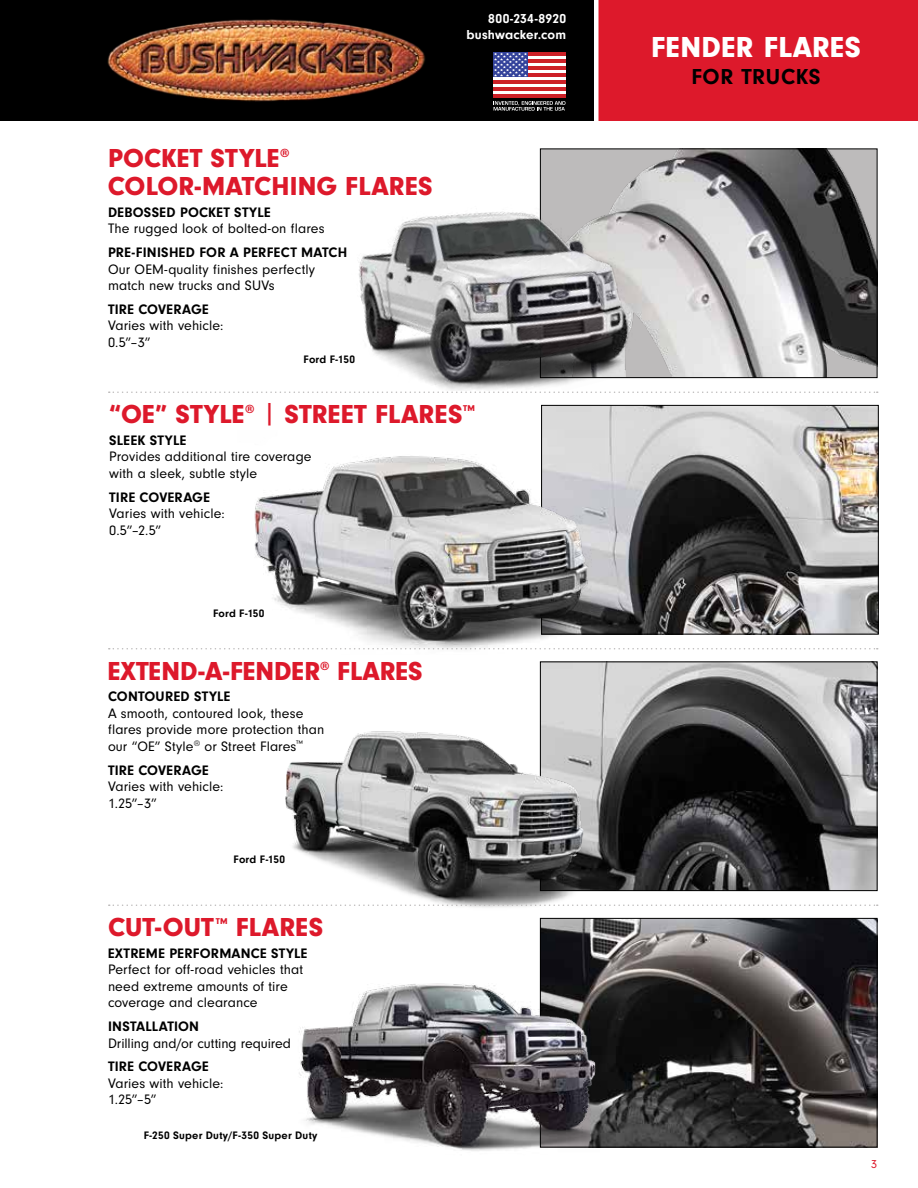
<style>
.page{position:relative;width:918px;height:1188px;background:#fff}
.page>*{position:absolute;margin:0;border:0;box-sizing:border-box;transform-origin:0 0}
.t1{font:900 30px "Neuzeit Gro";letter-spacing:.015em;color:#fff}
.t2{font:900 27px/28.5px "Neuzeit Gro";letter-spacing:.005em;color:#dd192b}
.t3{font:700 22.5px "Neuzeit Gro";letter-spacing:.025em;color:#000}
.t4{font:14.25px/16.5px "Neuzeit Gro";letter-spacing:.005em;color:#000}
.t5{font:700 14.25px "Neuzeit Gro";letter-spacing:.02em;color:#000}
.t6{font:700 13.5px/16.2px "Neuzeit Gro";letter-spacing:.01em;color:#fff;text-align:right}
.t7{font:12px "Neuzeit Gro";color:#dd192b}
.t8{font:700 11.25px "Neuzeit Gro";letter-spacing:.02em;color:#000}
.t9{font:900 8.7px "Neuzeit Gro";color:#dd192b}
.s1{font-weight:400}
</style>
<div class="page">
<div style="left:0;top:0;width:918px;height:122px;background:#000"></div>
<img style="left:542px;top:664px;width:334px;height:225px">
<div style="left:540px;top:662px;width:338px;height:229px;border:1px solid #000"></div>
<img style="left:543px;top:407px;width:334px;height:225px">
<div style="left:541px;top:405px;width:338px;height:229px;border:1px solid #000"></div>
<img style="left:254px;top:430px;width:351px;height:218px">
<img style="left:542px;top:150px;width:334px;height:226px">
<div style="left:540px;top:148px;width:338px;height:230px;border:1px solid #000"></div>
<img style="left:359px;top:173px;width:279px;height:217px">
<img style="left:542px;top:920px;width:334px;height:226px">
<div style="left:540px;top:918px;width:338px;height:230px;border:1px solid #000"></div>
<img style="left:299px;top:942px;width:335px;height:209px">
<img style="left:285px;top:725px;width:315px;height:193px">
<div style="left:594px;top:0;width:324px;height:122px;background:#dd192b"></div>
<div style="left:493px;top:52px;width:73px;height:46px;background:#fff"></div>
<hr style="left:493px;top:52px;width:73px;height:4px;background:#cd2027">
<hr style="left:493px;top:59px;width:73px;height:4px;background:#cd2027">
<hr style="left:493px;top:66px;width:73px;height:4px;background:#cd2027">
<hr style="left:493px;top:73px;width:73px;height:4px;background:#cd2027">
<hr style="left:493px;top:80px;width:73px;height:4px;background:#cd2027">
<hr style="left:493px;top:87px;width:73px;height:4px;background:#cd2027">
<hr style="left:493px;top:94px;width:73px;height:4px;background:#cd2027">
<div style="left:493px;top:52px;width:35px;height:25px;background:#34439b"></div>
<svg style="left:494px;top:53px;width:33px;height:24px"></svg>
<svg style="left:494px;top:101px;width:71px;height:10px"></svg>
<hr style="left:594px;top:0;width:4px;height:122px;background:#fff">
<img style="left:107px;top:19px;width:318px;height:83px">
<svg style="left:109px;top:904px;width:769px;height:2px"></svg>
<svg style="left:109px;top:648px;width:769px;height:2px"></svg>
<svg style="left:109px;top:392px;width:769px;height:1px"></svg>
<p class="t6" style="left:467px;top:10px;width:101px">800-234-8920 bushwacker.com</p>
<h2 class="t2" style="left:108px;top:143px;width:326px">POCKET STYLE<sup>®<br></sup>COLOR-MATCHING FLARES</h2>
<p class="t5" style="left:108px;top:204px;width:164px">DEBOSSED POCKET STYLE</p>
<p class="t4" style="left:108px;top:221px;width:218px">The rugged look of bolted-on flares</p>
<p class="t5" style="left:108px;top:245px;width:241px">PRE-FINISHED FOR A PERFECT MATCH</p>
<p class="t4" style="left:108px;top:261px;width:209px">Our OEM-quality finishes perfectly match new trucks and SUVs</p>
<p class="t5" style="left:108px;top:301px;width:102px">TIRE COVERAGE</p>
<p class="t4" style="left:108px;top:318px;width:117px">Varies with vehicle:<br>0.5”–3”</p>
<p class="t8" style="left:304px;top:353px;width:53px">Ford F-150</p>
<h2 class="t2" style="left:109px;top:400px;width:355px">“OE” STYLE<sup>®</sup> <span class="s1">|</span> STREET FLARES</h2>
<p class="t9" style="left:463px;top:403px;width:13px">TM</p>
<p class="t5" style="left:109px;top:432px;width:79px">SLEEK STYLE</p>
<p class="t4" style="left:109px;top:449px;width:204px">Provides additional tire coverage with a sleek, subtle style</p>
<p class="t5" style="left:109px;top:489px;width:102px">TIRE COVERAGE</p>
<p class="t4" style="left:109px;top:506px;width:117px">Varies with vehicle:<br>0.5”–2.5”</p>
<p class="t8" style="left:213px;top:607px;width:53px">Ford F-150</p>
<h2 class="t2" style="left:108px;top:656px;width:316px">EXTEND-A-FENDER<sup>®</sup> FLARES</h2>
<p class="t5" style="left:108px;top:689px;width:124px">CONTOURED STYLE</p>
<p class="t4" style="left:108px;top:705px;width:218px">A smooth, contoured look, these flares provide more protection than our “OE” Style<sup>®</sup> or Street Flares<sup>™</sup></p>
<p class="t5" style="left:108px;top:762px;width:102px">TIRE COVERAGE</p>
<p class="t4" style="left:108px;top:779px;width:117px">Varies with vehicle:<br>1.25”–3”</p>
<p class="t8" style="left:234px;top:853px;width:53px">Ford F-150</p>
<h2 class="t2" style="left:108px;top:913px;width:107px">CUT-OUT</h2>
<p class="t9" style="left:216px;top:916px;width:13px">TM</p>
<h2 class="t2" style="left:236px;top:913px;width:89px">FLARES</h2>
<p class="t5" style="left:108px;top:945px;width:201px">EXTREME PERFORMANCE STYLE</p>
<p class="t4" style="left:108px;top:962px;width:197px">Perfect for off-road vehicles that need extreme amounts of tire coverage and clearance</p>
<p class="t5" style="left:108px;top:1019px;width:93px">INSTALLATION</p>
<p class="t4" style="left:108px;top:1035px;width:185px">Drilling and/or cutting required</p>
<p class="t5" style="left:108px;top:1059px;width:102px">TIRE COVERAGE</p>
<p class="t4" style="left:108px;top:1075px;width:117px">Varies with vehicle:<br>1.25”–5”</p>
<p class="t8" style="left:144px;top:1129px;width:175px">F-250 Super Duty/F-350 Super Duty</p>
<h1 class="t1" style="left:651px;top:30px;width:211px">FENDER FLARES</h1>
<h3 class="t3" style="left:691px;top:64px;width:131px">FOR TRUCKS</h3>
<p class="t7" style="left:871px;top:1157px;width:7px">3</p>
</div>
